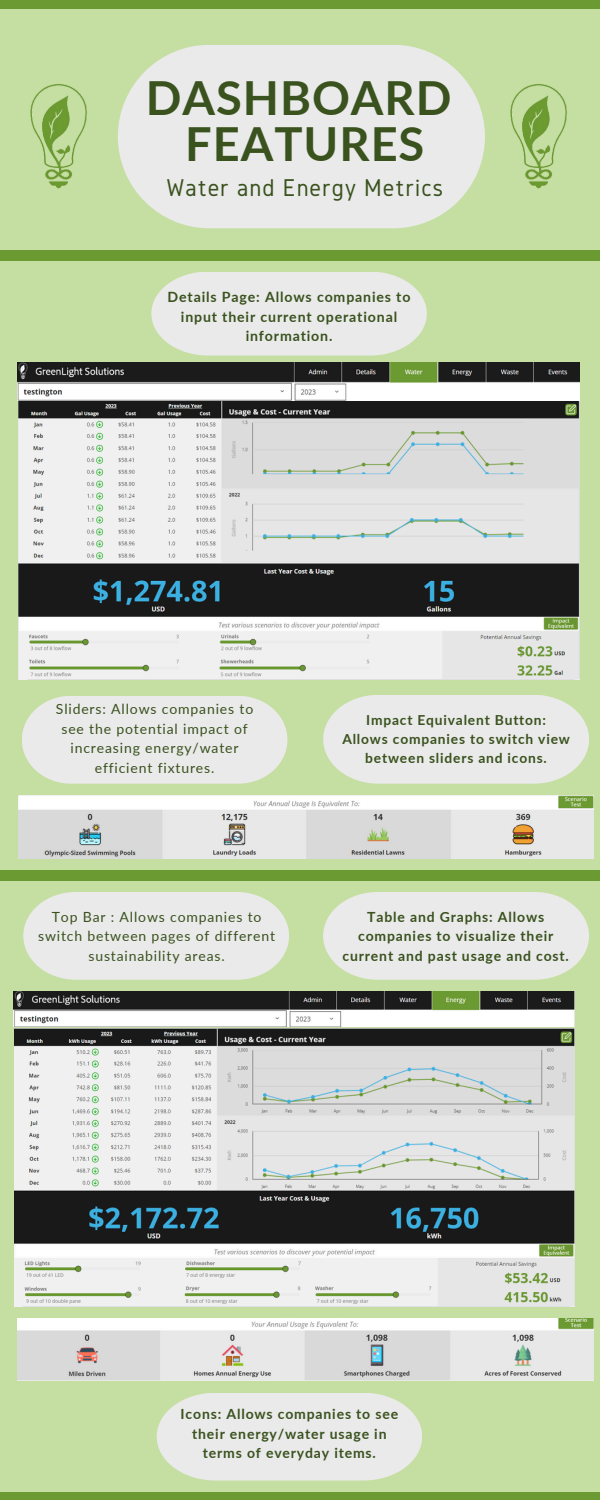
<style>
.page{position:relative;width:600px;height:1500px;background:#c5dfa2}
.page>*{position:absolute;margin:0;border:0;box-sizing:border-box;transform-origin:0 0}
.t1{font:700 47px/46.5px "Lato";letter-spacing:.02em;color:#3a521e;text-align:center}
.t2{font:25.3px "Gidole";letter-spacing:.04em;color:#3a521e}
.t3{font:700 14.2px/19.6px "Lato";letter-spacing:.06em;color:#3a521e;text-align:center}
.t4{font:14px/19.5px "Lato";letter-spacing:.06em;color:#3a521e;text-align:center}
.t5{font:700 14px/19.5px "Lato";letter-spacing:.06em;color:#3a521e;text-align:center}
.t6{font:700 13.8px/19.1px "Lato";letter-spacing:.06em;color:#3a521e;text-align:center}
</style>
<div class="page">
<div style="left:0;top:250px;width:600px;height:10px;background:#6c9a32"></div>
<div style="left:0;top:870px;width:600px;height:10px;background:#6c9a32"></div>
<div style="left:0;top:0;width:600px;height:9px;background:#6c9a32"></div>
<img style="left:18px;top:363px;width:562px;height:37px">
<img style="left:18px;top:402px;width:561px;height:277px">
<img style="left:18px;top:795px;width:575px;height:64px">
<img style="left:14px;top:991px;width:560px;height:35px">
<img style="left:14px;top:1029px;width:561px;height:278px">
<img style="left:18px;top:1318px;width:575px;height:63px">
<div style="left:0;top:1492px;width:600px;height:8px;background:#6c9a32"></div>
<div style="left:118px;top:45px;width:367px;height:183px;background:#eaeaea;border-radius:92px"></div>
<img style="left:30px;top:84px;width:57px;height:105px">
<img style="left:510px;top:84px;width:57px;height:105px">
<svg style="left:151px;top:272px;width:276px;height:84px;background:#e6e8e3"></svg>
<svg style="left:22px;top:696px;width:265px;height:88px;background:#e6e9e4"></svg>
<svg style="left:323px;top:695px;width:266px;height:89px;background:#e6e8e3"></svg>
<svg style="left:323px;top:892px;width:266px;height:88px;background:#e6e8e3"></svg>
<svg style="left:23px;top:892px;width:266px;height:88px;background:#e6e9e3"></svg>
<svg style="left:157px;top:1393px;width:265px;height:88px;background:#e6e8e2"></svg>
<p class="t1" style="left:146px;top:73px;width:307px">DASHBOARD<br>FEATURES</p>
<p class="t2" style="left:167px;top:173px;width:278px">Water and Energy Metrics</p>
<p class="t3" style="left:168px;top:287px;width:244px">Details Page: Allows companies to input their current operational information.</p>
<h3 class="t4" style="left:56px;top:699px;width:199px">Sliders: Allows companies to see the potential impact of increasing energy/water efficient fixtures.</h3>
<p class="t6" style="left:342px;top:710px;width:229px">Impact Equivalent Button:<br>Allows companies to switch view between sliders and icons.</p>
<p class="t4" style="left:38px;top:906px;width:238px">Top Bar : Allows companies to switch between pages of different sustainability areas.</p>
<p class="t5" style="left:343px;top:906px;width:228px">Table and Graphs: Allows companies to visualize their current and past usage and cost.</p>
<h3 class="t5" style="left:181px;top:1404px;width:219px">Icons: Allows companies to see their energy/water usage in terms of everyday items.</h3>
</div>
